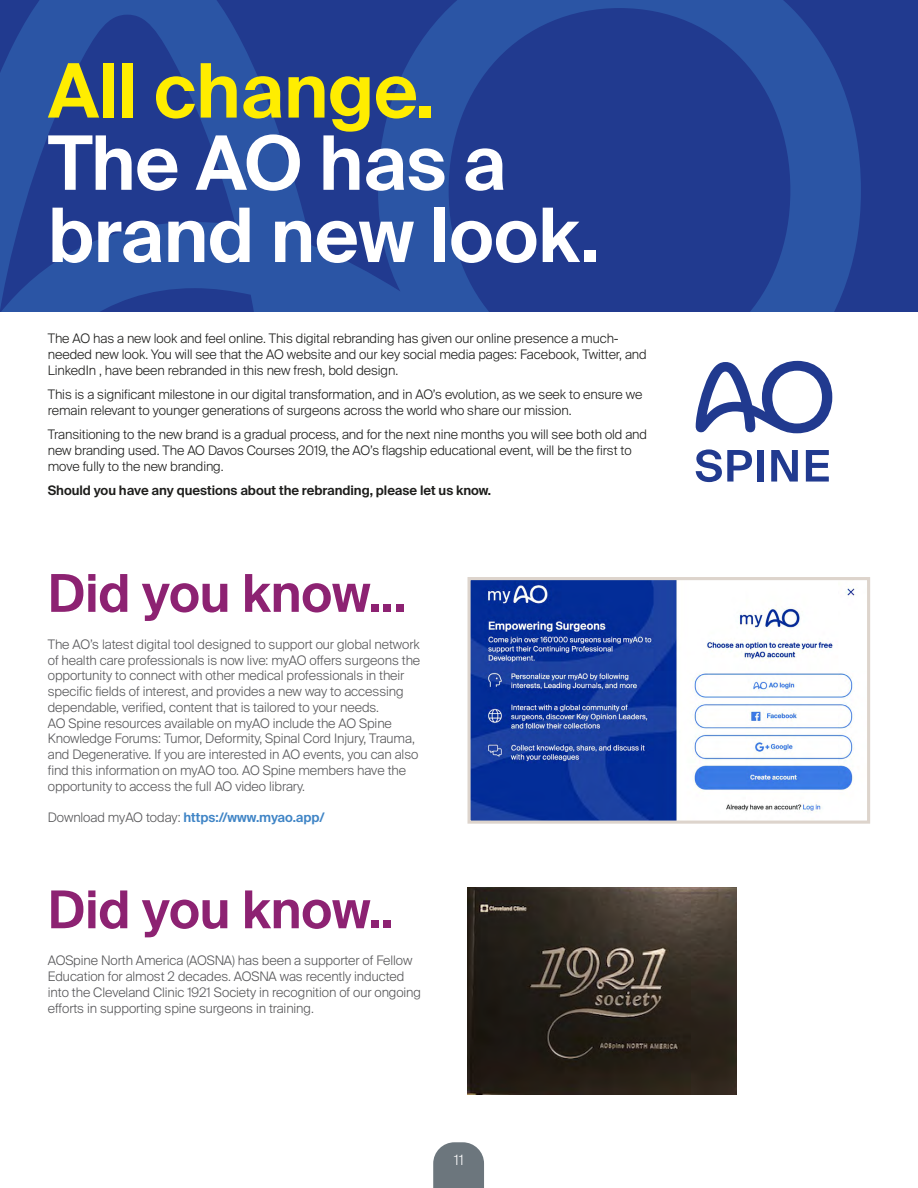
<style>
.page{position:relative;width:918px;height:1188px;background:#fff}
.page>*{position:absolute;margin:0;border:0;box-sizing:border-box;transform-origin:0 0}
.t1{font:600 75px/72.2px "Suisse Intl";letter-spacing:-.005em;color:#fff}
.t2{font:600 75px "Suisse Intl";letter-spacing:-.005em;color:#ffed00}
.t3{font:600 52.2px "Suisse Intl";letter-spacing:-.005em;color:#8d2272}
.t4{font:300 14.1px "Suisse Intl";color:#fff}
.t5{font:300 13.2px/15.8px "Suisse Intl";letter-spacing:-.005em;color:#575759}
.t6{font:300 13.2px/15.8px "Suisse Intl";letter-spacing:-.005em;color:#1d1d1b}
.t7{font:600 13.2px "Suisse Intl";letter-spacing:-.005em;color:#1d1d1b}
.t8{font:600 13.2px "Suisse Intl";letter-spacing:-.005em;color:#4085c6}
.s1{font-weight:300;color:#575759}
</style>
<div class="page">
<svg style="left:696px;top:449px;width:56px;height:33px"></svg>
<div style="left:757px;top:450px;width:6px;height:32px;background:#213a8f"></div>
<svg style="left:771px;top:450px;width:27px;height:32px"></svg>
<svg style="left:806px;top:450px;width:23px;height:32px"></svg>
<svg style="left:696px;top:361px;width:136px;height:72px"></svg>
<img style="left:472px;top:581px;width:383px;height:239px">
<div style="left:468px;top:577px;width:402px;height:247px;border:3px solid #ddd4cc"></div>
<div style="left:0;top:0;width:918px;height:312px;background:#213a8f"></div>
<svg style="left:0;top:0;width:861px;height:312px"></svg>
<img style="left:468px;top:888px;width:269px;height:206px">
<svg style="left:433px;top:1142px;width:51px;height:46px;background:#798289"></svg>
<h1 class="t2" style="left:48px;top:48px;width:388px">All change.</h1>
<h1 class="t1" style="left:48px;top:128px;width:553px">The AO has a brand new look.</h1>
<p class="t6" style="left:48px;top:331px;width:600px">The AO has a new look and feel online. This digital rebranding has given our online presence a much&shy;needed new look. You will see that the AO website and our key social media pages: Facebook, Twitter, and<br>LinkedIn , have been rebranded in this new fresh, bold design.</p>
<p class="t6" style="left:48px;top:387px;width:596px">This is a significant milestone in our digital transformation, and in AO’s evolution, as we seek to ensure we remain relevant to younger generations of surgeons across the world who share our mission.</p>
<p class="t6" style="left:48px;top:427px;width:601px">Transitioning to the new brand is a gradual process, and for the next nine months you will see both old and new branding used. The AO Davos Courses 2019, the AO’s flagship educational event, will be the first to move fully to the new branding.</p>
<p class="t7" style="left:48px;top:483px;width:445px">Should you have any questions about the rebranding, please let us know.</p>
<h2 class="t3" style="left:48px;top:563px;width:360px">Did you know...</h2>
<p class="t5" style="left:48px;top:636px;width:374px">The AO’s latest digital tool designed to support our global network of health care professionals is now live: myAO offers surgeons the opportunity to connect with other medical professionals in their specific fields of interest, and provides a new way to accessing dependable, verified, content that is tailored to your needs.<br>AO Spine resources available on myAO include the AO Spine Knowledge Forums: Tumor, Deformity, Spinal Cord Injury, Trauma, and Degenerative. If you are interested in AO events, you can also find this information on myAO too. AO Spine members have the opportunity to access the full AO video library.</p>
<p class="t8" style="left:48px;top:810px;width:278px"><span class="s1">Download myAO today:</span> https://www.myao.app/</p>
<h2 class="t3" style="left:48px;top:880px;width:348px">Did you know..</h2>
<p class="t5" style="left:48px;top:953px;width:375px">AOSpine North America (AOSNA) has been a supporter of Fellow Education for almost 2 decades. AOSNA was recently inducted into the Cleveland Clinic 1921 Society in recognition of our ongoing efforts in supporting spine surgeons in training.</p>
<p class="t4" style="left:454px;top:1152px;width:11px">11</p>
</div>
